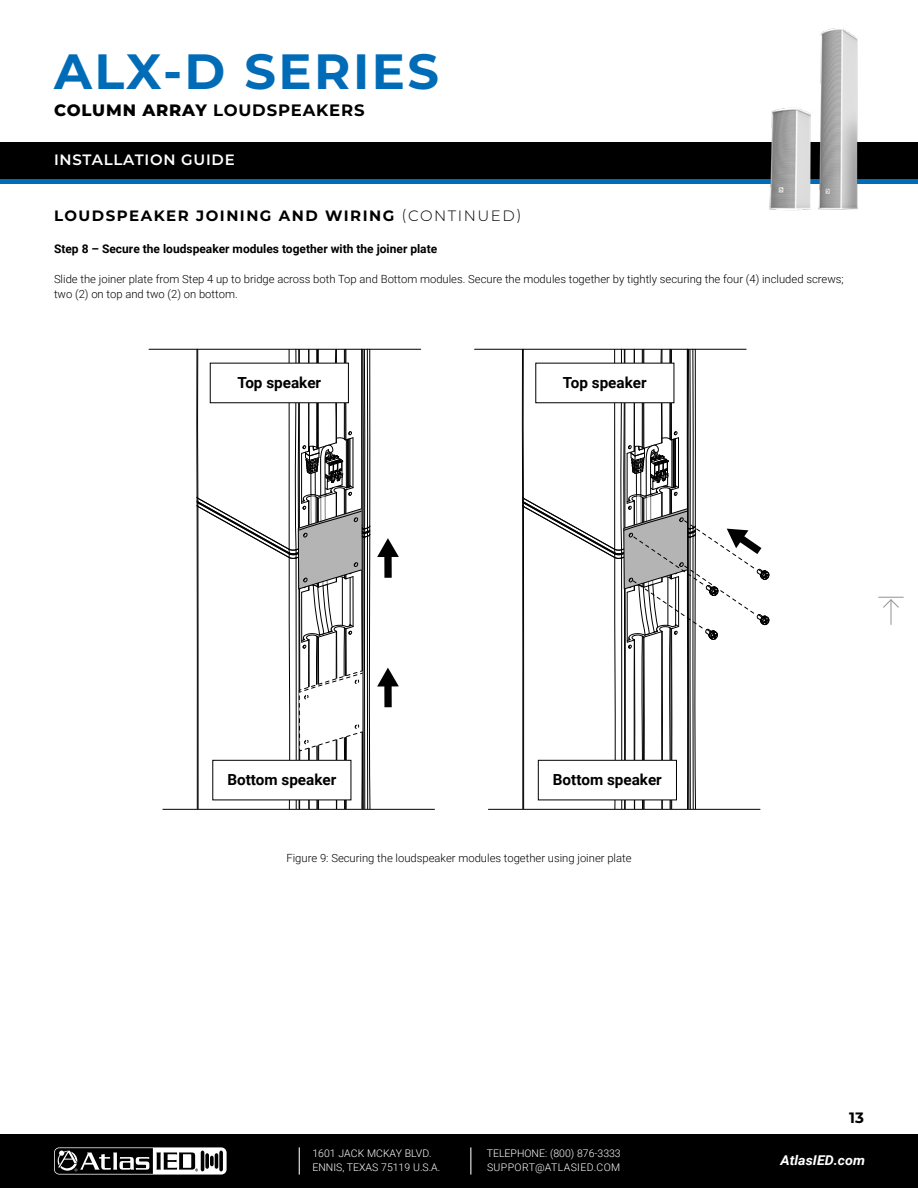
<style>
.page{position:relative;width:918px;height:1188px;background:#fff}
.page>*{position:absolute;margin:0;border:0;box-sizing:border-box;transform-origin:0 0}
.t1{font:700 49.5px "Montserrat";letter-spacing:.05em;color:#006cb7}
.t2{font:700 16.5px "Montserrat";letter-spacing:.05em;color:#000}
.t3{font:700 15.3px "Roboto";color:#010101}
.t4{font:700 15px "Montserrat";letter-spacing:.1em;color:#000}
.t5{font:600 15px "Montserrat";letter-spacing:.05em;color:#fff}
.t6{font:italic 700 13.5px "Roboto";color:#fff;scale:1.05 1}
.t7{font:700 12px "Roboto";color:#000}
.t8{font:300 11.25px/15.8px "Roboto";color:#000}
.t9{font:300 10.5px/13.5px "Roboto";color:#fff}
.s1{font-weight:800}
.s2{font-weight:300}
</style>
<div class="page">
<div style="left:0;top:1134px;width:918px;height:54px;background:#000"></div>
<svg style="left:54px;top:1147px;width:173px;height:28px"></svg>
<svg style="left:299px;top:1147px;width:1px;height:28px"></svg>
<svg style="left:470px;top:1147px;width:1px;height:28px"></svg>
<div style="left:0;top:142px;width:918px;height:5px;background:#000"></div>
<div style="left:0;top:178px;width:918px;height:6px;background:#006cb7"></div>
<div style="left:0;top:143px;width:918px;height:36px;background:#000"></div>
<img style="left:769px;top:28px;width:89px;height:183px">
<hr style="left:890px;top:600px;width:2px;height:24px;background:#999">
<svg style="left:879px;top:597px;width:24px;height:12px"></svg>
<hr style="left:163px;top:809px;width:272px;height:1px;background:#010101">
<hr style="left:149px;top:349px;width:272px;height:1px;background:#010101">
<svg style="left:196px;top:349px;width:175px;height:460px"></svg>
<svg style="left:377px;top:538px;width:22px;height:40px"></svg>
<svg style="left:377px;top:668px;width:22px;height:39px"></svg>
<hr style="left:488px;top:809px;width:272px;height:1px;background:#010101">
<hr style="left:475px;top:349px;width:271px;height:1px;background:#010101">
<svg style="left:522px;top:349px;width:247px;height:460px"></svg>
<h1 class="t1" style="left:54px;top:35px;width:387px">ALX-D SERIES</h1>
<h2 class="t2" style="left:54px;top:98px;width:312px"><span class="s1">COLUMN ARRAY</span> LOUDSPEAKERS</h2>
<h3 class="t5" style="left:54px;top:149px;width:182px">INSTALLATION GUIDE</h3>
<h3 class="t4" style="left:54px;top:204px;width:469px">LOUDSPEAKER JOINING AND WIRING <span class="s2">(CONTINUED)</span></h3>
<p class="t7" style="left:54px;top:241px;width:385px">Step 8 – Secure the loudspeaker modules together with the joiner plate</p>
<p class="t8" style="left:54px;top:270px;width:791px">Slide the joiner plate from Step 4 up to bridge across both Top and Bottom modules. Secure the modules together by tightly securing the four (4) included screws; two (2) on top and two (2) on bottom.</p>
<h3 class="t3" style="left:237px;top:371px;width:85px">Top speaker</h3>
<h3 class="t3" style="left:227px;top:769px;width:110px">Bottom speaker</h3>
<h3 class="t3" style="left:563px;top:371px;width:85px">Top speaker</h3>
<h3 class="t3" style="left:553px;top:769px;width:110px">Bottom speaker</h3>
<p class="t8" style="left:286px;top:850px;width:347px">Figure 9: Securing the loudspeaker modules together using joiner plate</p>
<p class="t9" style="left:312px;top:1147px;width:129px">1601 JACK MCKAY BLVD.<br>ENNIS, TEXAS 75119 U.S.A.</p>
<p class="t9" style="left:487px;top:1147px;width:135px">TELEPHONE: (800) 876-3333<br>SUPPORT@ATLASIED.COM</p>
<h3 class="t4" style="left:849px;top:1106px;width:16px">13</h3>
<p class="t6" style="left:781px;top:1151px;width:82px">AtlasIED.com</p>
</div>
